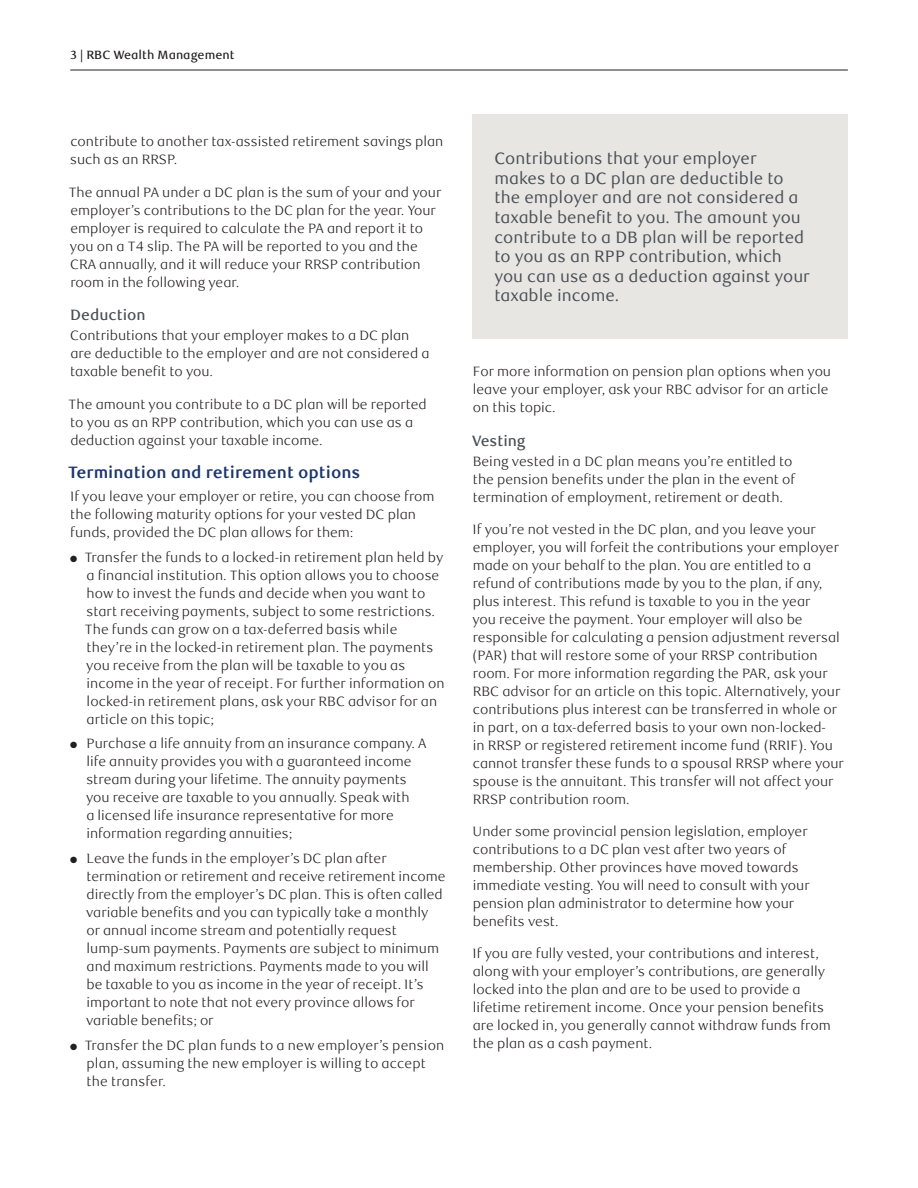
<style>
.page{position:relative;width:918px;height:1188px;background:#fff}
.page>*{position:absolute;margin:0;border:0;box-sizing:border-box;transform-origin:0 0}
.t1{font:16.5px/19.5px "RBC Text";color:#484e54}
.t2{font:700 16.5px "RBC Text";color:#1c366c}
.t3{font:500 15px "RBC Text";color:#484e54}
.t4{font:300 13.5px/18px "RBC Text";color:#231f20}
.t5{font:500 12px "RBC Text";color:#231f20}
</style>
<div class="page">
<hr style="left:70px;top:70px;width:778px;height:1px;background:#231f20">
<div style="left:473px;top:114px;width:375px;height:225px;background:#e8e6e3"></div>
<p class="t5" style="left:71px;top:47px;width:165px">3 | RBC Wealth Management</p>
<p class="t4" style="left:70px;top:133px;width:375px">contribute to another tax-assisted retirement savings plan such as an RRSP.</p>
<p class="t4" style="left:69px;top:183px;width:374px">The annual PA under a DC plan is the sum of your and your employer’s contributions to the DC plan for the year. Your employer is required to calculate the PA and report it to you on a T4 slip. The PA will be reported to you and the CRA annually, and it will reduce your RRSP contribution room in the following year.</p>
<p class="t3" style="left:70px;top:306px;width:77px">Deduction</p>
<p class="t4" style="left:70px;top:327px;width:361px">Contributions that your employer makes to a DC plan are deductible to the employer and are not considered a taxable benefit to you.</p>
<p class="t4" style="left:69px;top:395px;width:360px">The amount you contribute to a DC plan will be reported to you as an RPP contribution, which you can use as a deduction against your taxable income.</p>
<p class="t2" style="left:68px;top:463px;width:294px">Termination and retirement options</p>
<p class="t4" style="left:70px;top:487px;width:366px">If you leave your employer or retire, you can choose from the following maturity options for your vested DC plan funds, provided the DC plan allows for them:</p>
<p class="t4" style="left:85px;top:548px;width:361px;text-indent:-15px">● Transfer the funds to a locked-in retirement plan held by a financial institution. This option allows you to choose how to invest the funds and decide when you want to start receiving payments, subject to some restrictions.<br>The funds can grow on a tax-deferred basis while they’re in the locked-in retirement plan. The payments you receive from the plan will be taxable to you as income in the year of receipt. For further information on locked-in retirement plans, ask your RBC advisor for an article on this topic;</p>
<p class="t4" style="left:86px;top:735px;width:342px;text-indent:-16px">● Purchase a life annuity from an insurance company. A life annuity provides you with a guaranteed income stream during your lifetime. The annuity payments you receive are taxable to you annually. Speak with<br>a licensed life insurance representative for more information regarding annuities;</p>
<p class="t4" style="left:86px;top:850px;width:361px;text-indent:-16px">● Leave the funds in the employer’s DC plan after termination or retirement and receive retirement income directly from the employer’s DC plan. This is often called variable benefits and you can typically take a monthly<br>or annual income stream and potentially request lump-sum payments. Payments are subject to minimum and maximum restrictions. Payments made to you will be taxable to you as income in the year of receipt. It’s important to note that not every province allows for variable benefits; or</p>
<p class="t4" style="left:87px;top:1036px;width:359px;text-indent:-16px">● Transfer the DC plan funds to a new employer’s pension plan, assuming the new employer is willing to accept the transfer.</p>
<p class="t1" style="left:494px;top:149px;width:317px">Contributions that your employer makes to a DC plan are deductible to the employer and are not considered a taxable benefit to you. The amount you contribute to a DB plan will be reported to you as an RPP contribution, which you can use as a deduction against your taxable income.</p>
<p class="t4" style="left:473px;top:363px;width:360px">For more information on pension plan options when you leave your employer, ask your RBC advisor for an article on this topic.</p>
<p class="t3" style="left:472px;top:432px;width:55px">Vesting</p>
<p class="t4" style="left:473px;top:452px;width:324px">Being vested in a DC plan means you’re entitled to the pension benefits under the plan in the event of termination of employment, retirement or death.</p>
<p class="t4" style="left:472px;top:521px;width:373px">If you’re not vested in the DC plan, and you leave your employer, you will forfeit the contributions your employer made on your behalf to the plan. You are entitled to a refund of contributions made by you to the plan, if any, plus interest. This refund is taxable to you in the year<br>you receive the payment. Your employer will also be responsible for calculating a pension adjustment reversal (PAR) that will restore some of your RRSP contribution room. For more information regarding the PAR, ask your RBC advisor for an article on this topic. Alternatively, your contributions plus interest can be transferred in whole or in part, on a tax-deferred basis to your own non-locked-<br>in RRSP or registered retirement income fund (RRIF). You cannot transfer these funds to a spousal RRSP where your spouse is the annuitant. This transfer will not affect your RRSP contribution room.</p>
<p class="t4" style="left:473px;top:823px;width:339px">Under some provincial pension legislation, employer contributions to a DC plan vest after two years of membership. Other provinces have moved towards immediate vesting. You will need to consult with your pension plan administrator to determine how your benefits vest.</p>
<p class="t4" style="left:473px;top:945px;width:360px">If you are fully vested, your contributions and interest, along with your employer’s contributions, are generally locked into the plan and are to be used to provide a lifetime retirement income. Once your pension benefits are locked in, you generally cannot withdraw funds from the plan as a cash payment.</p>
</div>
